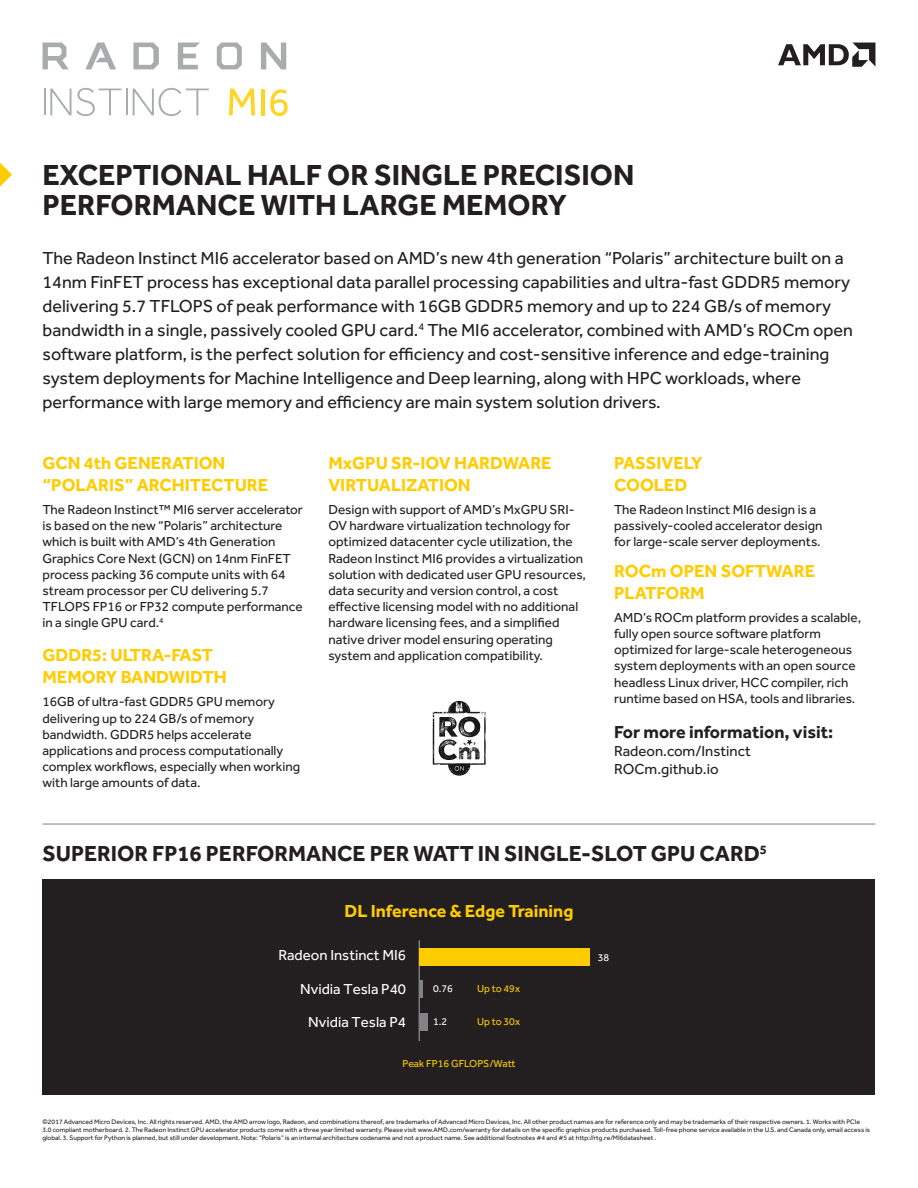
<style>
.page{position:relative;width:918px;height:1188px;background:#fff}
.page>*{position:absolute;margin:0;border:0;box-sizing:border-box;transform-origin:0 0}
.t1{font:700 30px/30px "Effra";color:#231f20}
.t2{font:700 22.5px "Effra";color:#231f20}
.t3{font:18px/24px "Effra";color:#231f20}
.t4{font:700 18px/21.6px "Effra";color:#fc0}
.t5{font:700 18px "Effra";color:#231f20}
.t6{font:15px "Effra";color:#fff}
.t7{font:15px "Effra";color:#231f20}
.t8{font:13.5px/16.2px "Effra";color:#231f20}
.t9{font:10.5px "Effra";color:#fc0}
.t10{font:10.5px "Effra";color:#fff}
.t11{font:6.75px/8.1px "Effra";color:#231f20}
</style>
<div class="page">
<svg style="left:778px;top:43px;width:97px;height:24px"></svg>
<svg style="left:0;top:163px;width:12px;height:24px"></svg>
<hr style="left:43px;top:824px;width:832px;height:1px;background:#808285">
<div style="left:43px;top:879px;width:832px;height:216px;background:#231f20"></div>
<hr style="left:419px;top:940px;width:1px;height:101px;background:#a8a9ad">
<hr style="left:420px;top:981px;width:3px;height:17px;background:#808285">
<div style="left:420px;top:948px;width:170px;height:17px;background:#fc0"></div>
<hr style="left:44px;top:89px;width:2px;height:26px;background:#a8acac">
<svg style="left:50px;top:88px;width:71px;height:28px"></svg>
<hr style="left:126px;top:89px;width:2px;height:26px;background:#a8acac">
<svg style="left:133px;top:88px;width:76px;height:28px"></svg>
<svg style="left:261px;top:43px;width:25px;height:26px"></svg>
<svg style="left:85px;top:43px;width:31px;height:26px"></svg>
<svg style="left:178px;top:43px;width:21px;height:26px"></svg>
<svg style="left:217px;top:43px;width:25px;height:26px"></svg>
<svg style="left:43px;top:43px;width:26px;height:26px"></svg>
<svg style="left:133px;top:43px;width:26px;height:26px"></svg>
<svg style="left:229px;top:89px;width:26px;height:26px"></svg>
<hr style="left:261px;top:89px;width:4px;height:26px;background:#fdd522">
<svg style="left:270px;top:89px;width:18px;height:27px"></svg>
<svg style="left:433px;top:701px;width:53px;height:75px"></svg>
<div style="left:419px;top:1013px;width:9px;height:17px;background:#808285"></div>
<p class="t1" style="left:43px;top:159px;width:593px">EXCEPTIONAL HALF OR SINGLE PRECISION<br>PERFORMANCE WITH LARGE MEMORY</p>
<p class="t3" style="left:43px;top:246px;width:812px">The Radeon Instinct MI6 accelerator based on AMD’s new 4th generation “Polaris” architecture built on a 14nm FinFET process has exceptional data parallel processing capabilities and ultra-fast GDDR5 memory delivering 5.7 TFLOPS of peak performance with 16GB GDDR5 memory and up to 224 GB/s of memory bandwidth in a single, passively cooled GPU card.<sup>4</sup> The MI6 accelerator, combined with AMD’s ROCm open software platform, is the perfect solution for efficiency and cost-sensitive inference and edge-training system deployments for Machine Intelligence and Deep learning, along with HPC workloads, where performance with large memory and efficiency are main system solution drivers.</p>
<p class="t4" style="left:43px;top:452px;width:227px">GCN 4th GENERATION “POLARIS” ARCHITECTURE</p>
<p class="t4" style="left:328px;top:452px;width:225px">MxGPU SR-IOV HARDWARE<br>VIRTUALIZATION</p>
<p class="t4" style="left:614px;top:452px;width:90px">PASSIVELY<br>COOLED</p>
<p class="t8" style="left:43px;top:501px;width:262px">The Radeon Instinct™ MI6 server accelerator is based on the new “Polaris” architecture which is built with AMD’s 4th Generation Graphics Core Next (GCN) on 14nm FinFET process packing 36 compute units with 64 stream processor per CU delivering 5.7<br>TFLOPS FP16 or FP32 compute performance in a single GPU card.<sup>4</sup></p>
<p class="t4" style="left:43px;top:644px;width:186px">GDDR5: ULTRA-FAST<br>MEMORY BANDWIDTH</p>
<p class="t8" style="left:43px;top:694px;width:259px">16GB of ultra-fast GDDR5 GPU memory delivering up to 224 GB/s of memory bandwidth. GDDR5 helps accelerate applications and process computationally complex workflows, especially when working with large amounts of data.</p>
<p class="t8" style="left:328px;top:501px;width:259px">Design with support of AMD’s MxGPU SRI-OV hardware virtualization technology for optimized datacenter cycle utilization, the Radeon Instinct MI6 provides a virtualization solution with dedicated user GPU resources, data security and version control, a cost effective licensing model with no additional hardware licensing fees, and a simplified native driver model ensuring operating system and application compatibility.</p>
<p class="t8" style="left:614px;top:501px;width:210px">The Radeon Instinct MI6 design is a passively-cooled accelerator design for large-scale server deployments.</p>
<p class="t4" style="left:614px;top:560px;width:202px">ROCm OPEN SOFTWARE<br>PLATFORM</p>
<p class="t8" style="left:614px;top:609px;width:248px">AMD’s ROCm platform provides a scalable, fully open source software platform optimized for large-scale heterogeneous system deployments with an open source headless Linux driver, HCC compiler, rich runtime based on HSA, tools and libraries.</p>
<p class="t5" style="left:614px;top:721px;width:221px">For more information, visit:</p>
<p class="t7" style="left:614px;top:742px;width:138px">Radeon.com/Instinct</p>
<p class="t7" style="left:614px;top:760px;width:106px">ROCm.github.io</p>
<p class="t2" style="left:43px;top:840px;width:726px">SUPERIOR FP16 PERFORMANCE PER WATT IN SINGLE-SLOT GPU CARD<sup>5</sup></p>
<p class="t4" style="left:345px;top:900px;width:230px">DL Inference &amp; Edge Training</p>
<p class="t6" style="left:279px;top:947px;width:129px">Radeon Instinct MI6</p>
<p class="t6" style="left:300px;top:981px;width:107px">Nvidia Tesla P40</p>
<p class="t9" style="left:477px;top:983px;width:45px">Up to 49x</p>
<p class="t9" style="left:477px;top:1015px;width:45px">Up to 30x</p>
<p class="t10" style="left:433px;top:983px;width:21px">0.76</p>
<p class="t6" style="left:308px;top:1013px;width:99px">Nvidia Tesla P4</p>
<p class="t10" style="left:433px;top:1015px;width:16px">1.2</p>
<p class="t9" style="left:402px;top:1057px;width:115px">Peak FP16 GFLOPS/Watt</p>
<p class="t10" style="left:598px;top:951px;width:13px">38</p>
<p class="t11" style="left:43px;top:1117px;width:829px">©2017 Advanced Micro Devices, Inc. All rights reserved. AMD, the AMD arrow logo, Radeon, and combinations thereof, are trademarks of Advanced Micro Devices, Inc. All other product names are for reference only and may be trademarks of their respective owners. 1. Works with PCIe<br>3.0 compliant motherboard. 2. The Radeon Instinct GPU accelerator products come with a three year limited warranty. Please visit www.AMD.com/warranty for details on the specific graphics products purchased. Toll-free phone service available in the U.S. and Canada only, email access is global. 3. Support for Python is planned, but still under development. Note: “Polaris” is an internal architecture codename and not a product name. See additional footnotes #4 and #5 at http://rtg.re/MI6datasheet .</p>
</div>
